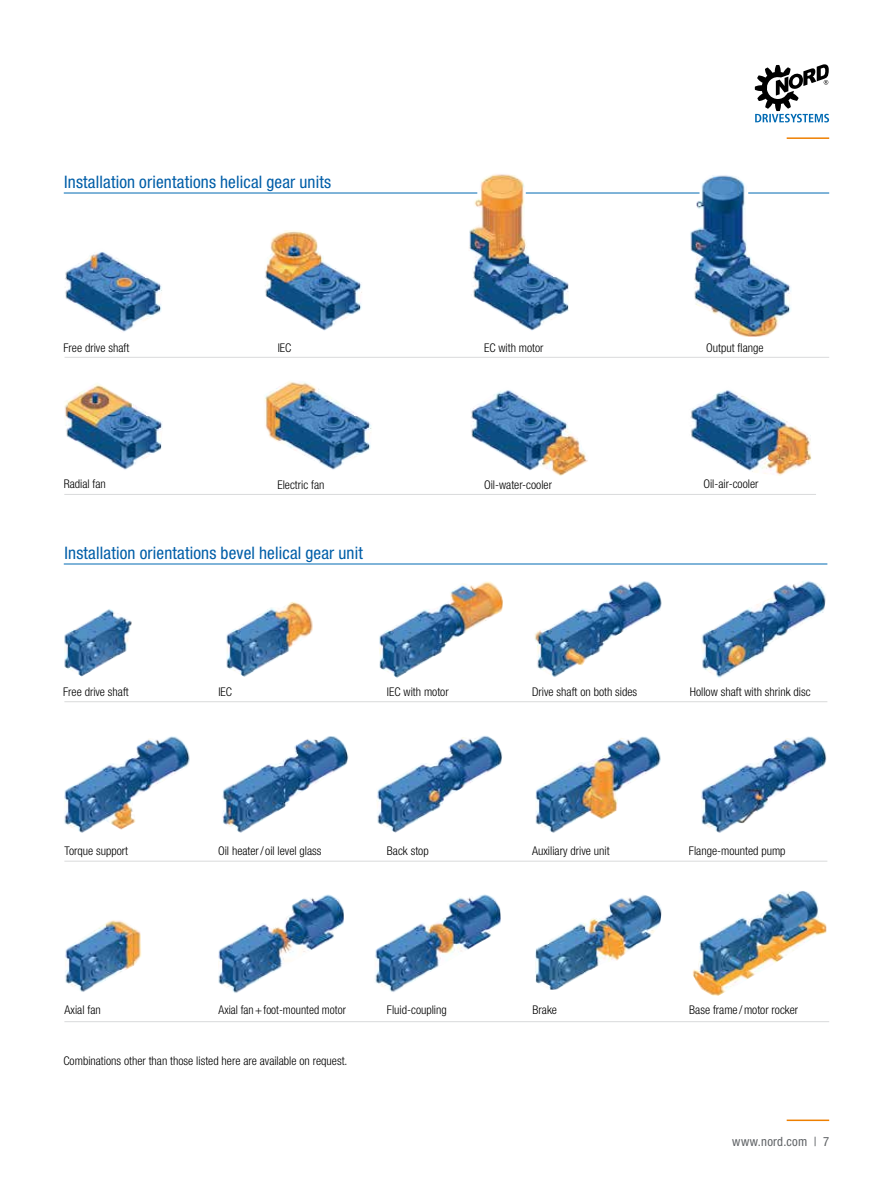
<style>
.page{position:relative;width:893px;height:1188px;background:#fff}
.page>*{position:absolute;margin:0;border:0;box-sizing:border-box;transform-origin:0 0}
.t1{font:condensed 17.25px "Helvetica Neue LT Std";letter-spacing:.01em;color:#005ea8}
.t2{font:condensed 12.75px "Helvetica Neue LT Std";letter-spacing:.02em;color:#606366}
.t3{font:300 condensed 12px "Helvetica Neue LT Std";color:#000}
</style>
<div class="page">
<hr style="left:787px;top:1120px;width:42px;height:1px;background:#ee7f00">
<hr style="left:787px;top:137px;width:42px;height:2px;background:#ee7f00">
<svg style="left:755px;top:64px;width:74px;height:58px"></svg>
<img style="left:265px;top:230px;width:97px;height:101px">
<img style="left:264px;top:381px;width:108px;height:89px">
<img style="left:690px;top:390px;width:121px;height:86px">
<img style="left:471px;top:390px;width:117px;height:86px">
<img style="left:65px;top:252px;width:97px;height:80px">
<img style="left:535px;top:895px;width:127px;height:95px">
<img style="left:64px;top:736px;width:126px;height:97px">
<img style="left:701px;top:736px;width:125px;height:97px">
<img style="left:535px;top:736px;width:126px;height:97px">
<img style="left:379px;top:581px;width:124px;height:97px">
<img style="left:226px;top:601px;width:87px;height:76px">
<img style="left:65px;top:920px;width:77px;height:72px">
<img style="left:218px;top:894px;width:126px;height:99px">
<img style="left:222px;top:736px;width:127px;height:97px">
<img style="left:377px;top:735px;width:125px;height:98px">
<img style="left:701px;top:581px;width:125px;height:97px">
<img style="left:375px;top:894px;width:126px;height:98px">
<img style="left:534px;top:581px;width:128px;height:96px">
<img style="left:64px;top:609px;width:68px;height:68px">
<img style="left:692px;top:891px;width:134px;height:105px">
<img style="left:64px;top:384px;width:99px;height:86px">
<hr style="left:65px;top:357px;width:764px;height:1px;background:#d9dadb">
<hr style="left:64px;top:494px;width:752px;height:1px;background:#d9dadb">
<hr style="left:64px;top:701px;width:763px;height:1px;background:#d9dadb">
<hr style="left:64px;top:564px;width:763px;height:1px;background:#006ab3">
<hr style="left:64px;top:861px;width:763px;height:1px;background:#d9dadb">
<hr style="left:64px;top:1021px;width:765px;height:1px;background:#d9dadb">
<img style="left:468px;top:174px;width:101px;height:157px">
<img style="left:690px;top:175px;width:102px;height:162px">
<hr style="left:748px;top:193px;width:81px;height:1px;background:#006ab3">
<hr style="left:526px;top:193px;width:173px;height:1px;background:#006ab3">
<hr style="left:64px;top:193px;width:413px;height:1px;background:#006ab3">
<h1 class="t1" style="left:64px;top:172px;width:268px">Installation orientations helical gear units</h1>
<p class="t3" style="left:63px;top:341px;width:67px">Free drive shaft</p>
<p class="t3" style="left:484px;top:341px;width:61px">EC with motor</p>
<p class="t3" style="left:706px;top:341px;width:59px">Output flange</p>
<p class="t3" style="left:278px;top:341px;width:15px">IEC</p>
<p class="t3" style="left:64px;top:477px;width:44px">Radial fan</p>
<p class="t3" style="left:277px;top:477px;width:49px">Electric fan</p>
<p class="t3" style="left:484px;top:477px;width:69px">Oil-water-cooler</p>
<p class="t3" style="left:703px;top:477px;width:57px">Oil-air-cooler</p>
<h1 class="t1" style="left:65px;top:543px;width:300px">Installation orientations bevel helical gear unit</h1>
<p class="t3" style="left:63px;top:685px;width:67px">Free drive shaft</p>
<p class="t3" style="left:218px;top:685px;width:15px">IEC</p>
<p class="t3" style="left:387px;top:685px;width:63px">IEC with motor</p>
<p class="t3" style="left:532px;top:685px;width:107px">Drive shaft on both sides</p>
<p class="t3" style="left:690px;top:685px;width:122px">Hollow shaft with shrink disc</p>
<p class="t3" style="left:65px;top:843px;width:65px">Torque support</p>
<p class="t3" style="left:218px;top:843px;width:105px">Oil heater/ oil level glass</p>
<p class="t3" style="left:387px;top:843px;width:43px">Back stop</p>
<p class="t3" style="left:532px;top:843px;width:79px">Auxiliary drive unit</p>
<p class="t3" style="left:689px;top:843px;width:98px">Flange-mounted pump</p>
<p class="t3" style="left:65px;top:1003px;width:38px">Axial fan</p>
<p class="t3" style="left:219px;top:1003px;width:129px">Axial fan+foot-mounted motor</p>
<p class="t3" style="left:387px;top:1003px;width:61px">Fluid-coupling</p>
<p class="t3" style="left:533px;top:1003px;width:26px">Brake</p>
<p class="t3" style="left:689px;top:1003px;width:111px">Base frame /motor rocker</p>
<p class="t3" style="left:63px;top:1054px;width:286px">Combinations other than those listed here are available on request.</p>
<p class="t2" style="left:732px;top:1134px;width:98px">www.nord.com | 7</p>
</div>
